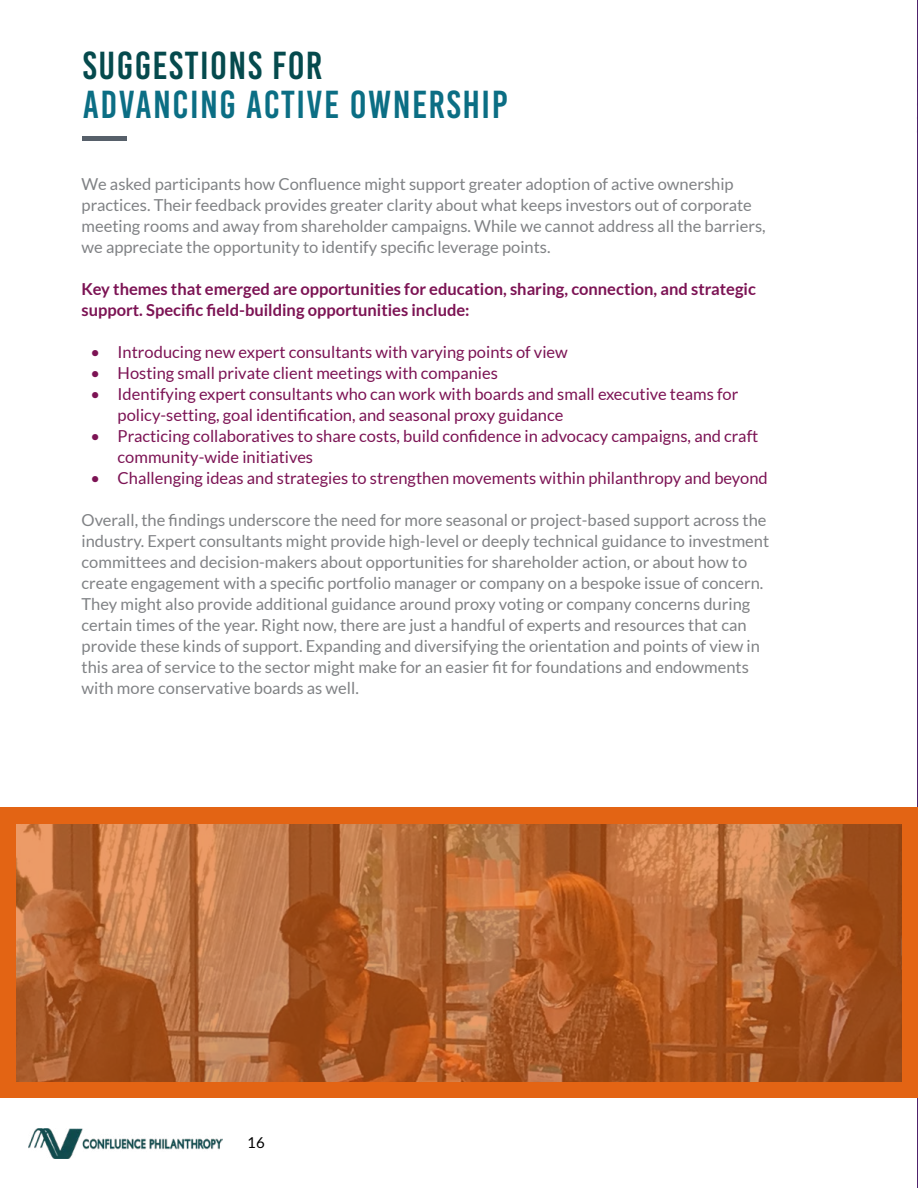
<style>
.page{position:relative;width:918px;height:1188px;background:#fff}
.page>*{position:absolute;margin:0;border:0;box-sizing:border-box;transform-origin:0 0}
.t1{font:39px "Bebas Kai";letter-spacing:.04em;color:#0b6e84}
.t2{font:39px "Bebas Kai";letter-spacing:.04em;color:#054a4d}
.t3{font:16.5px/21px "Lato";color:#808285}
.t4{font:16.5px/21px "Lato";color:#7c1354}
.t5{font:700 16.5px/21px "Lato";color:#7c1354}
.t6{font:15px "Lato";color:#000}
</style>
<div class="page">
<svg style="left:917px;top:0;width:1px;height:145px"></svg>
<img style="left:29px;top:1128px;width:194px;height:30px">
<div style="left:0;top:808px;width:918px;height:290px;background:#e36414"></div>
<img style="left:16px;top:825px;width:886px;height:256px">
<div style="left:83px;top:136px;width:44px;height:5px;background:#57606a"></div>
<h1 class="t2" style="left:83px;top:44px;width:241px">SUGGESTIONS FOR</h1>
<h1 class="t1" style="left:83px;top:83px;width:426px">ADVANCING ACTIVE OWNERSHIP</h1>
<p class="t3" style="left:82px;top:173px;width:686px">We asked participants how Confluence might support greater adoption of active ownership practices. Their feedback provides greater clarity about what keeps investors out of corporate meeting rooms and away from shareholder campaigns. While we cannot address all the barriers, we appreciate the opportunity to identify specific leverage points.</p>
<p class="t5" style="left:82px;top:278px;width:676px">Key themes that emerged are opportunities for education, sharing, connection, and strategic support. Specific field-building opportunities include:</p>
<p class="t4" style="left:91px;top:341px;width:479px">• Introducing new expert consultants with varying points of view</p>
<p class="t4" style="left:91px;top:362px;width:409px">• Hosting small private client meetings with companies</p>
<p class="t4" style="left:118px;top:383px;width:622px;text-indent:-27px">• Identifying expert consultants who can work with boards and small executive teams for policy-setting, goal identification, and seasonal proxy guidance</p>
<p class="t4" style="left:118px;top:425px;width:642px;text-indent:-27px">• Practicing collaboratives to share costs, build confidence in advocacy campaigns, and craft community-wide initiatives</p>
<p class="t4" style="left:91px;top:467px;width:679px">• Challenging ideas and strategies to strengthen movements within philanthropy and beyond</p>
<p class="t3" style="left:82px;top:509px;width:689px">Overall, the findings underscore the need for more seasonal or project-based support across the industry. Expert consultants might provide high-level or deeply technical guidance to investment committees and decision-makers about opportunities for shareholder action, or about how to create engagement with a specific portfolio manager or company on a bespoke issue of concern.<br>They might also provide additional guidance around proxy voting or company concerns during certain times of the year. Right now, there are just a handful of experts and resources that can provide these kinds of support. Expanding and diversifying the orientation and points of view in this area of service to the sector might make for an easier fit for foundations and endowments with more conservative boards as well.</p>
<p class="t6" style="left:247px;top:1134px;width:19px">16</p>
</div>
